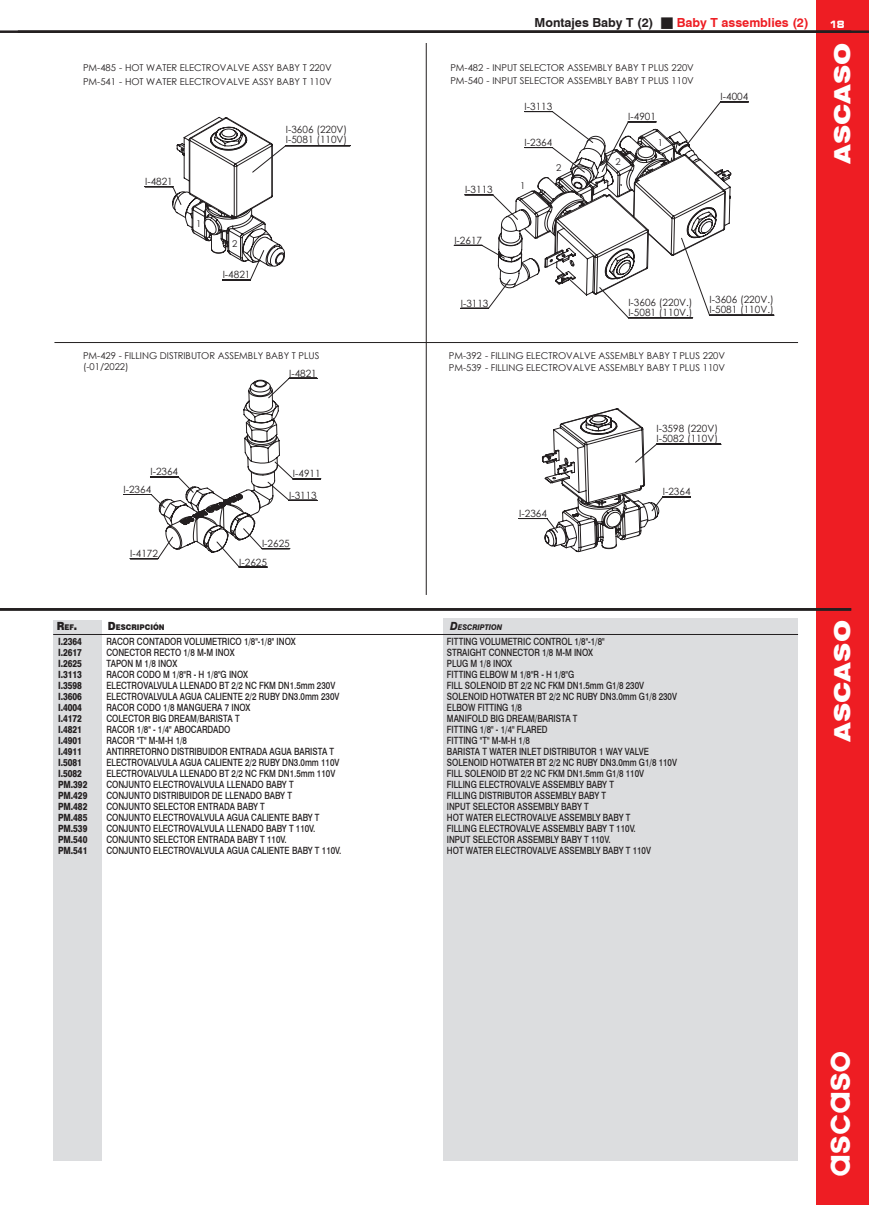
<style>
.page{position:relative;width:869px;height:1205px;background:#fff}
.page>*{position:absolute;margin:0;border:0;box-sizing:border-box;transform-origin:0 0}
.t1{font:27.5px "ASCAS Ologotype";color:#fff}
.t2{font:900 22.5px "Swiss 721 BT";color:#fff;scale:1.2 1}
.TITOL_PAGINA_RIGHT{font:700 12.5px "Swiss 721 BT";color:#ee1d23}
.t3{font:900 11.25px "Swiss 721 BT";color:#231f20;scale:.9 1}
.TEXTO_REGULAR{font:500 10px "Swiss 721 BT";color:#231f20;scale:.8 1}
.t4{font:10px/10px "Century Gothic";color:#231f20}
.referencia{font:800 10px "Swiss 721 BT";color:#231f20;scale:.8 1}
.t5{font:700 expanded 10px "Square 721 BT";color:#fff;scale:.8 1}
.t6{font:9.38px/11.4px "Century Gothic";color:#231f20}
.t7{font:900 7.88px "Swiss 721 BT";color:#231f20;scale:.9 1}
.t8{font:italic 800 7.88px "Swiss 721 BT";color:#231f20;scale:.9 1}
.s1{color:#231f20}
.s2{font-size:7.88px}
.s3{font-size:11.25px}
</style>
<div class="page">
<div style="left:815px;top:0;width:53px;height:1205px;background:#ee1d23"></div>
<hr style="left:0;top:30px;width:850px;height:3px;background:#231f20">
<div style="left:443px;top:619px;width:354px;height:542px;background:#dcdddf"></div>
<div style="left:53px;top:620px;width:49px;height:541px;background:#dcdddf"></div>
<hr style="left:53px;top:634px;width:744px;height:1px;background:#231f20">
<hr style="left:18px;top:30px;width:850px;height:3px;background:#231f20">
<hr style="left:0;top:608px;width:850px;height:3px;background:#231f20">
<svg style="left:123px;top:145px;width:597px;height:422px"></svg>
<svg style="left:172px;top:117px;width:112px;height:149px"></svg>
<svg style="left:159px;top:380px;width:121px;height:173px"></svg>
<svg style="left:541px;top:408px;width:117px;height:144px"></svg>
<hr style="left:54px;top:342px;width:743px;height:1px;background:#231f20">
<hr style="left:426px;top:43px;width:1px;height:552px;background:#231f20">
<hr style="left:709px;top:315px;width:64px;height:1px;background:#231f20">
<svg style="left:454px;top:101px;width:294px;height:217px"></svg>
<p class="TITOL_PAGINA_RIGHT" style="left:534px;top:15px;width:275px"><span class="s1">Montajes Baby T (2)</span> <span class="s1">■</span> Baby T assemblies (2)</p>
<p class="t5" style="left:829px;top:18px;width:21px">18</p>
<p class="t6" style="left:83px;top:62px;width:250px">PM-485 - HOT WATER ELECTROVALVE ASSY BABY T 220V</p>
<p class="t6" style="left:450px;top:62px;width:245px">PM-482 - INPUT SELECTOR ASSEMBLY BABY T PLUS 220V</p>
<p class="t6" style="left:83px;top:76px;width:250px">PM-541 - HOT WATER ELECTROVALVE ASSY BABY T 110V</p>
<p class="t6" style="left:450px;top:75px;width:245px">PM-540 - INPUT SELECTOR ASSEMBLY BABY T PLUS 110V</p>
<p class="t4" style="left:145px;top:176px;width:29px">I-4821</p>
<p class="t6" style="left:196px;top:217px;width:7px">1</p>
<p class="t6" style="left:232px;top:237px;width:7px">2</p>
<p class="t4" style="left:222px;top:270px;width:29px">I-4821</p>
<p class="t4" style="left:286px;top:125px;width:63px">I-3606 (220V)<br>I-5081 (110V)</p>
<p class="t4" style="left:465px;top:185px;width:29px">I-3113</p>
<p class="t4" style="left:454px;top:235px;width:29px">I-2617</p>
<p class="t4" style="left:460px;top:298px;width:29px">I-3113</p>
<p class="t4" style="left:524px;top:101px;width:29px">I-3113</p>
<p class="t4" style="left:524px;top:137px;width:29px">I-2364</p>
<p class="t6" style="left:520px;top:179px;width:7px">1</p>
<p class="t6" style="left:556px;top:162px;width:7px">2</p>
<p class="t6" style="left:615px;top:156px;width:7px">2</p>
<p class="t4" style="left:628px;top:112px;width:29px">I-4901</p>
<p class="t6" style="left:657px;top:137px;width:7px">1</p>
<p class="t4" style="left:628px;top:297px;width:66px">I-3606 (220V.)<br>I-5081 (110V.)</p>
<p class="t4" style="left:720px;top:92px;width:29px">I-4004</p>
<p class="t4" style="left:709px;top:294px;width:66px">I-3606 (220V.)<br>I-5081 (110V.)</p>
<p class="t6" style="left:83px;top:349px;width:238px">PM-429 - FILLING DISTRIBUTOR ASSEMBLY BABY T PLUS (-01/2022)</p>
<p class="t6" style="left:448px;top:349px;width:278px">PM-392 - FILLING ELECTROVALVE ASSEMBLY BABY T PLUS 220V</p>
<p class="t6" style="left:448px;top:362px;width:278px">PM-539 - FILLING ELECTROVALVE ASSEMBLY BABY T PLUS 110V</p>
<p class="t4" style="left:289px;top:368px;width:29px">I-4821</p>
<p class="t4" style="left:150px;top:466px;width:29px">I-2364</p>
<p class="t4" style="left:123px;top:484px;width:29px">I-2364</p>
<p class="t4" style="left:130px;top:548px;width:29px">I-4172</p>
<p class="t4" style="left:289px;top:463px;width:33px;line-height:21.6px;text-align:center">I-4911<br>I-3113</p>
<p class="t4" style="left:239px;top:534px;width:52px;line-height:18.4px;text-indent:23px">I-2625<br>I-2625</p>
<p class="t4" style="left:519px;top:508px;width:29px">I-2364</p>
<p class="t4" style="left:656px;top:423px;width:63px">I-3598 (220V)<br>I-5082 (110V)</p>
<p class="t4" style="left:662px;top:487px;width:29px">I-2364</p>
<p class="t3" style="left:57px;top:619px;width:24px">R<span class="s2">EF</span>.</p>
<p class="t7" style="left:108px;top:622px;width:64px"><span class="s3">D</span>ESCRIPCIÓN</p>
<p class="t8" style="left:450px;top:622px;width:59px"><span class="s3">D</span>ESCRIPTION</p>
<p class="referencia" style="left:58px;top:635px;width:31px">I.2364</p>
<p class="TEXTO_REGULAR" style="left:106px;top:635px;width:238px">RACOR CONTADOR VOLUMETRICO 1/8"-1/8" INOX</p>
<p class="TEXTO_REGULAR" style="left:446px;top:635px;width:199px">FITTING VOLUMETRIC CONTROL 1/8"-1/8"</p>
<p class="referencia" style="left:58px;top:646px;width:31px">I.2617</p>
<p class="TEXTO_REGULAR" style="left:106px;top:646px;width:162px">CONECTOR RECTO 1/8 M-M INOX</p>
<p class="TEXTO_REGULAR" style="left:446px;top:646px;width:184px">STRAIGHT CONNECTOR 1/8 M-M INOX</p>
<p class="referencia" style="left:58px;top:657px;width:31px">I.2625</p>
<p class="TEXTO_REGULAR" style="left:106px;top:657px;width:90px">TAPON M 1/8 INOX</p>
<p class="TEXTO_REGULAR" style="left:446px;top:657px;width:83px">PLUG M 1/8 INOX</p>
<p class="referencia" style="left:58px;top:668px;width:31px">I.3113</p>
<p class="TEXTO_REGULAR" style="left:106px;top:668px;width:178px">RACOR CODO M 1/8"R - H 1/8"G INOX</p>
<p class="TEXTO_REGULAR" style="left:446px;top:668px;width:161px">FITTING ELBOW M 1/8"R - H 1/8"G</p>
<p class="referencia" style="left:58px;top:679px;width:31px">I.3598</p>
<p class="TEXTO_REGULAR" style="left:106px;top:679px;width:287px">ELECTROVALVULA LLENADO BT 2/2 NC FKM DN1.5mm 230V</p>
<p class="TEXTO_REGULAR" style="left:446px;top:679px;width:248px">FILL SOLENOID BT 2/2 NC FKM DN1.5mm G1/8 230V</p>
<p class="referencia" style="left:58px;top:690px;width:31px">I.3606</p>
<p class="TEXTO_REGULAR" style="left:106px;top:690px;width:292px">ELECTROVALVULA AGUA CALIENTE 2/2 RUBY DN3.0mm 230V</p>
<p class="TEXTO_REGULAR" style="left:446px;top:690px;width:289px">SOLENOID HOTWATER BT 2/2 NC RUBY DN3.0mm G1/8 230V</p>
<p class="referencia" style="left:58px;top:701px;width:31px">I.4004</p>
<p class="TEXTO_REGULAR" style="left:106px;top:701px;width:182px">RACOR CODO 1/8 MANGUERA 7 INOX</p>
<p class="TEXTO_REGULAR" style="left:446px;top:701px;width:95px">ELBOW FITTING 1/8</p>
<p class="referencia" style="left:58px;top:712px;width:31px">I.4172</p>
<p class="TEXTO_REGULAR" style="left:106px;top:712px;width:168px">COLECTOR BIG DREAM/BARISTA T</p>
<p class="TEXTO_REGULAR" style="left:446px;top:712px;width:165px">MANIFOLD BIG DREAM/BARISTA T</p>
<p class="referencia" style="left:58px;top:723px;width:31px">I.4821</p>
<p class="TEXTO_REGULAR" style="left:106px;top:723px;width:157px">RACOR 1/8" - 1/4" ABOCARDADO</p>
<p class="TEXTO_REGULAR" style="left:446px;top:723px;width:127px">FITTING 1/8" - 1/4" FLARED</p>
<p class="referencia" style="left:58px;top:734px;width:31px">I.4901</p>
<p class="TEXTO_REGULAR" style="left:106px;top:734px;width:102px">RACOR "T" M-M-H 1/8</p>
<p class="TEXTO_REGULAR" style="left:446px;top:734px;width:105px">FITTING "T" M-M-H 1/8</p>
<p class="referencia" style="left:58px;top:745px;width:31px">I.4911</p>
<p class="TEXTO_REGULAR" style="left:106px;top:745px;width:286px">ANTIRRETORNO DISTRIBUIDOR ENTRADA AGUA BARISTA T</p>
<p class="TEXTO_REGULAR" style="left:446px;top:745px;width:254px">BARISTA T WATER INLET DISTRIBUTOR 1 WAY VALVE</p>
<p class="referencia" style="left:58px;top:756px;width:31px">I.5081</p>
<p class="TEXTO_REGULAR" style="left:106px;top:756px;width:292px">ELECTROVALVULA AGUA CALIENTE 2/2 RUBY DN3.0mm 110V</p>
<p class="TEXTO_REGULAR" style="left:446px;top:756px;width:289px">SOLENOID HOTWATER BT 2/2 NC RUBY DN3.0mm G1/8 110V</p>
<p class="referencia" style="left:58px;top:767px;width:31px">I.5082</p>
<p class="TEXTO_REGULAR" style="left:106px;top:767px;width:287px">ELECTROVALVULA LLENADO BT 2/2 NC FKM DN1.5mm 110V</p>
<p class="TEXTO_REGULAR" style="left:446px;top:767px;width:248px">FILL SOLENOID BT 2/2 NC FKM DN1.5mm G1/8 110V</p>
<p class="referencia" style="left:58px;top:778px;width:38px">PM.392</p>
<p class="TEXTO_REGULAR" style="left:106px;top:778px;width:235px">CONJUNTO ELECTROVALVULA LLENADO BABY T</p>
<p class="TEXTO_REGULAR" style="left:446px;top:778px;width:210px">FILLING ELECTROVALVE ASSEMBLY BABY T</p>
<p class="referencia" style="left:58px;top:789px;width:38px">PM.429</p>
<p class="TEXTO_REGULAR" style="left:106px;top:789px;width:233px">CONJUNTO DISTRIBUIDOR DE LLENADO BABY T</p>
<p class="TEXTO_REGULAR" style="left:446px;top:789px;width:200px">FILLING DISTRIBUTOR ASSEMBLY BABY T</p>
<p class="referencia" style="left:58px;top:800px;width:38px">PM.482</p>
<p class="TEXTO_REGULAR" style="left:106px;top:800px;width:199px">CONJUNTO SELECTOR ENTRADA BABY T</p>
<p class="TEXTO_REGULAR" style="left:446px;top:800px;width:179px">INPUT SELECTOR ASSEMBLY BABY T</p>
<p class="referencia" style="left:58px;top:811px;width:38px">PM.485</p>
<p class="TEXTO_REGULAR" style="left:106px;top:811px;width:268px">CONJUNTO ELECTROVALVULA AGUA CALIENTE BABY T</p>
<p class="TEXTO_REGULAR" style="left:446px;top:811px;width:231px">HOT WATER ELECTROVALVE ASSEMBLY BABY T</p>
<p class="referencia" style="left:58px;top:822px;width:38px">PM.539</p>
<p class="TEXTO_REGULAR" style="left:106px;top:822px;width:263px">CONJUNTO ELECTROVALVULA LLENADO BABY T 110V.</p>
<p class="TEXTO_REGULAR" style="left:446px;top:822px;width:237px">FILLING ELECTROVALVE ASSEMBLY BABY T 110V.</p>
<p class="referencia" style="left:58px;top:833px;width:38px">PM.540</p>
<p class="TEXTO_REGULAR" style="left:106px;top:833px;width:227px">CONJUNTO SELECTOR ENTRADA BABY T 110V.</p>
<p class="TEXTO_REGULAR" style="left:446px;top:833px;width:206px">INPUT SELECTOR ASSEMBLY BABY T 110V.</p>
<p class="referencia" style="left:58px;top:844px;width:38px">PM.541</p>
<p class="TEXTO_REGULAR" style="left:106px;top:844px;width:295px">CONJUNTO ELECTROVALVULA AGUA CALIENTE BABY T 110V.</p>
<p class="TEXTO_REGULAR" style="left:446px;top:844px;width:256px">HOT WATER ELECTROVALVE ASSEMBLY BABY T 110V</p>
<h2 class="t2" style="left:828px;top:164px;width:103px;rotate:-90deg">ASCASO</h2>
<h2 class="t2" style="left:828px;top:742px;width:103px;rotate:-90deg">ASCASO</h2>
<h1 class="t1" style="left:824px;top:1176px;width:128px;rotate:-90deg">ascaso</h1>
</div>
